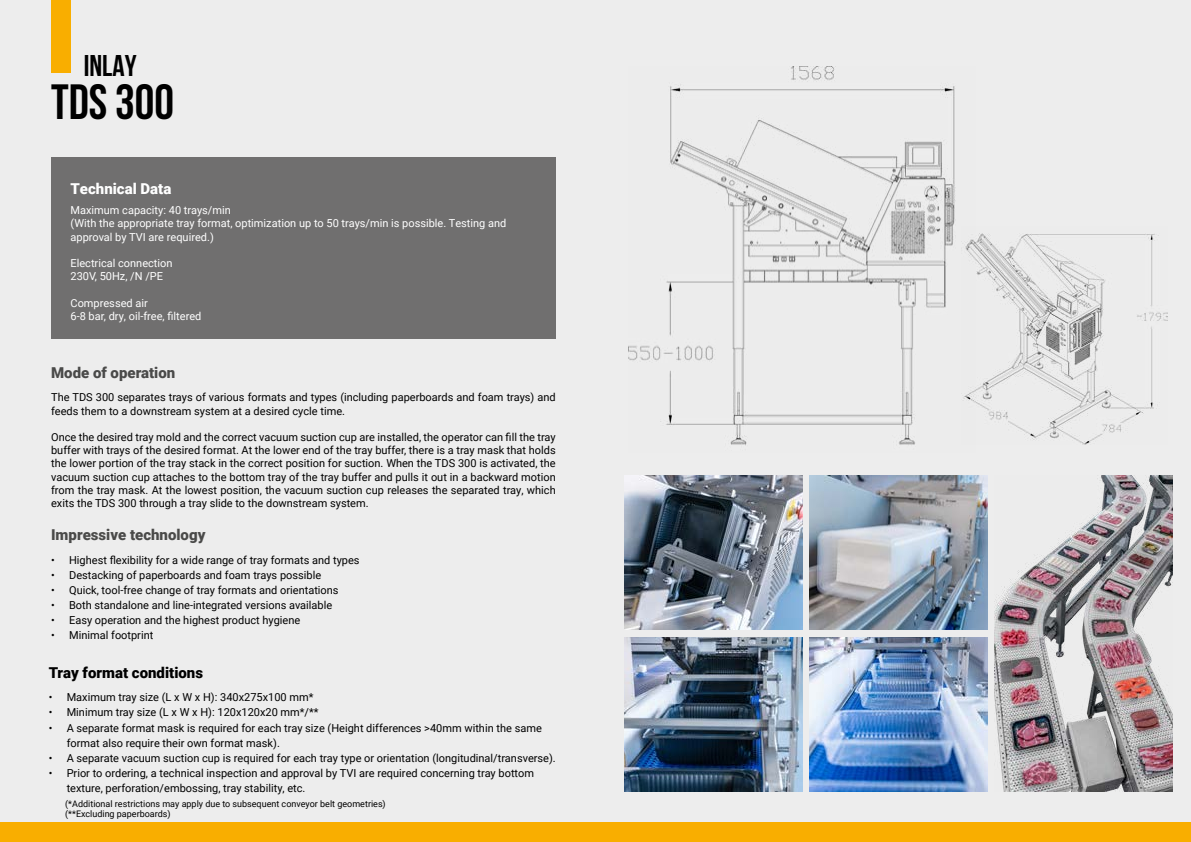
<style>
.page{position:relative;width:1191px;height:842px;background:#ededed}
.page>*{position:absolute;margin:0;border:0;box-sizing:border-box;transform-origin:0 0}
.t1{font:700 49.5px "Bebas Neue";color:#000}
.t2{font:700 30px "Bebas Neue";color:#000}
.t3{font:900 15px "Roboto";color:#4a4a49}
.t4{font:900 15px "Roboto";color:#000}
.t5{font:900 15px "Roboto";color:#fff}
.t6{font:11px/13.2px "Roboto";color:#000}
.t7{font:11px/13.2px "Roboto";color:#fff}
.t8{font:9px/10.8px "Roboto";color:#000}
</style>
<div class="page">
<div style="left:51px;top:157px;width:505px;height:182px;background:#706f6f"></div>
<div style="left:51px;top:0;width:19px;height:73px;background:#f9ae00"></div>
<div style="left:0;top:823px;width:1191px;height:19px;background:#f9ae00"></div>
<img style="left:624px;top:475px;width:178px;height:155px">
<img style="left:809px;top:475px;width:178px;height:154px">
<img style="left:994px;top:475px;width:178px;height:316px">
<img style="left:624px;top:637px;width:178px;height:154px">
<img style="left:809px;top:637px;width:178px;height:154px">
<img style="left:628px;top:66px;width:328px;height:380px">
<img style="left:962px;top:233px;width:205px;height:211px">
<h2 class="t2" style="left:84px;top:49px;width:54px">INLAY</h2>
<h1 class="t1" style="left:51px;top:75px;width:124px">TDS 300</h1>
<h3 class="t5" style="left:70px;top:178px;width:102px">Technical Data</h3>
<p class="t7" style="left:70px;top:203px;width:437px">Maximum capacity: 40 trays/min<br>(With the appropriate tray format, optimization up to 50 trays/min is possible. Testing and approval by TVI are required.)</p>
<p class="t7" style="left:70px;top:256px;width:103px">Electrical connection<br>230V, 50Hz, /N /PE</p>
<p class="t7" style="left:70px;top:296px;width:132px">Compressed air<br>6-8 bar, dry, oil-free, filtered</p>
<h3 class="t3" style="left:51px;top:362px;width:126px">Mode of operation</h3>
<p class="t6" style="left:51px;top:390px;width:506px">The TDS 300 separates trays of various formats and types (including paperboards and foam trays) and feeds them to a downstream system at a desired cycle time.</p>
<p class="t6" style="left:51px;top:430px;width:506px;text-align:justify">Once the desired tray mold and the correct vacuum suction cup are installed, the operator can fill the tray buffer with trays of the desired format. At the lower end of the tray buffer, there is a tray mask that holds the lower portion of the tray stack in the correct position for suction. When the TDS 300 is activated, the vacuum suction cup attaches to the bottom tray of the tray buffer and pulls it out in a backward motion from the tray mask. At the lowest position, the vacuum suction cup releases the separated tray, which exits the TDS 300 through a tray slide to the downstream system.</p>
<h3 class="t3" style="left:51px;top:524px;width:156px">Impressive technology</h3>
<p class="t6" style="left:51px;top:553px;width:310px">• Highest flexibility for a wide range of tray formats and types</p>
<p class="t6" style="left:51px;top:568px;width:271px">• Destacking of paperboards and foam trays possible</p>
<p class="t6" style="left:51px;top:583px;width:289px">• Quick, tool-free change of tray formats and orientations</p>
<p class="t6" style="left:51px;top:598px;width:283px">• Both standalone and line-integrated versions available</p>
<p class="t6" style="left:51px;top:613px;width:251px">• Easy operation and the highest product hygiene</p>
<p class="t6" style="left:51px;top:628px;width:104px">• Minimal footprint</p>
<h3 class="t4" style="left:49px;top:662px;width:156px">Tray format conditions</h3>
<p class="t6" style="left:49px;top:690px;width:266px">• Maximum tray size (L x W x H): 340x275x100 mm*</p>
<p class="t6" style="left:49px;top:705px;width:271px">• Minimum tray size (L x W x H): 120x120x20 mm*/**</p>
<p class="t6" style="left:67px;top:720px;width:477px;line-height:15px;text-indent:-18px">• A separate format mask is required for each tray size (Height differences &gt;40mm within the same format also require their own format mask).</p>
<p class="t6" style="left:49px;top:750px;width:508px">• A separate vacuum suction cup is required for each tray type or orientation (longitudinal/transverse).</p>
<p class="t6" style="left:67px;top:765px;width:469px;line-height:15px;text-indent:-18px">• Prior to ordering, a technical inspection and approval by TVI are required concerning tray bottom texture, perforation/embossing, tray stability, etc.</p>
<p class="t8" style="left:65px;top:797px;width:322px">(*Additional restrictions may apply due to subsequent conveyor belt geometries) (**Excluding paperboards)</p>
</div>
